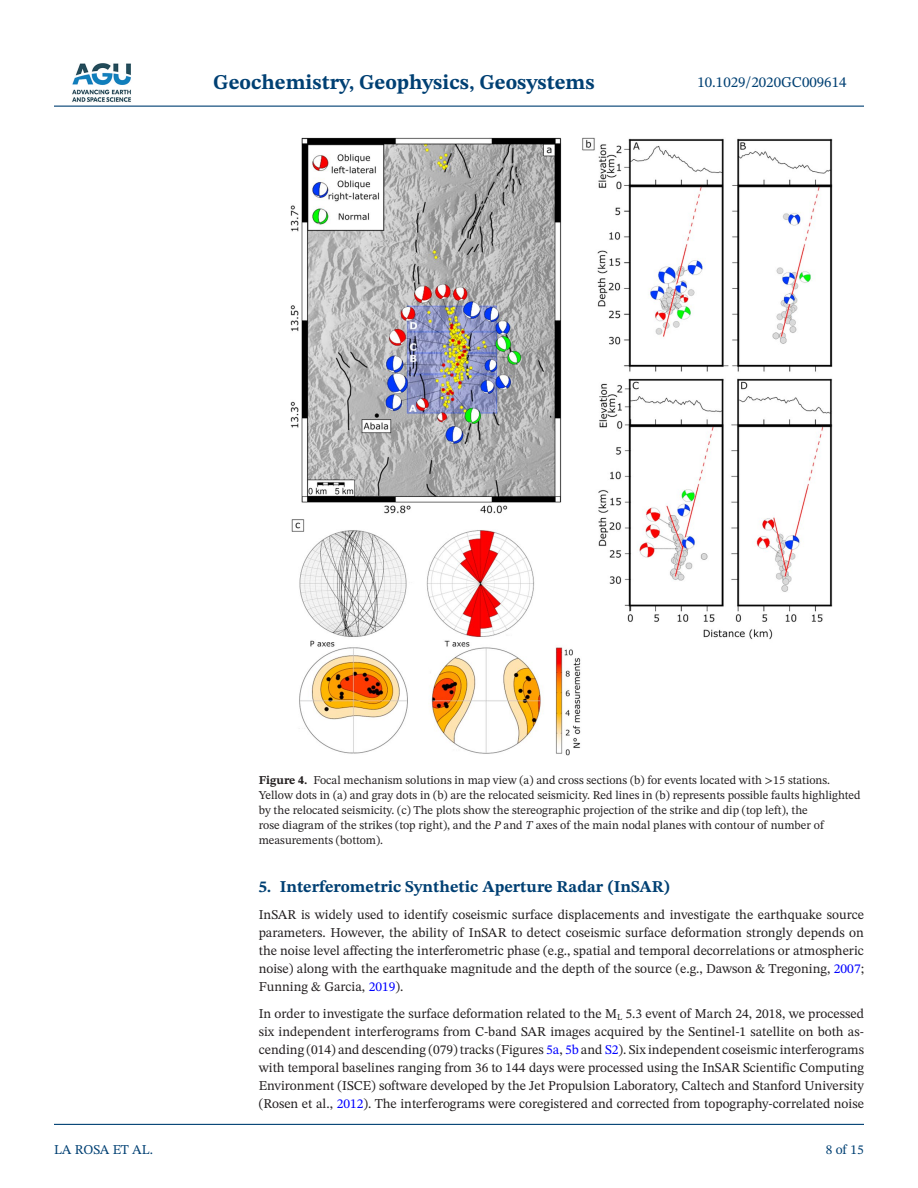
<style>
.page{position:relative;width:918px;height:1188px;background:#fff}
.page>*{position:absolute;margin:0;border:0;box-sizing:border-box;transform-origin:0 0}
.t1{font:700 21px "STIX Two Text";color:#004073}
.t2{font:700 16.5px "STIX Two Text";color:#004073}
.t3{font:15px "STIX Two Text";color:#004073}
.t4{font:13.5px/18px "STIX Two Text";color:#231f20;text-align:justify}
.t5{font:13.5px "STIX Two Text";color:#004073}
.t6{font:12px/15px "STIX Two Text";color:#231f20}
.s1{font-weight:700}
.s2{font-style:italic}
.s3{color:#00f}
</style>
<div class="page">
<hr style="left:54px;top:106px;width:810px;height:1px;background:#004073">
<hr style="left:54px;top:1124px;width:810px;height:1px;background:#004073">
<img style="left:72px;top:63px;width:59px;height:39px">
<img style="left:290px;top:137px;width:542px;height:618px">
<h1 class="t1" style="left:213px;top:67px;width:383px">Geochemistry, Geophysics, Geosystems</h1>
<p class="t3" style="left:697px;top:72px;width:151px">10.1029/2020GC009614</p>
<p class="t5" style="left:54px;top:1140px;width:101px">LA ROSA ET AL.</p>
<p class="t6" style="left:259px;top:772px;width:603px"><span class="s1">Figure 4.</span> Focal mechanism solutions in map view (a) and cross sections (b) for events located with &gt;15 stations.<br>Yellow dots in (a) and gray dots in (b) are the relocated seismicity. Red lines in (b) represents possible faults highlighted by the relocated seismicity. (c) The plots show the stereographic projection of the strike and dip (top left), the<br>rose diagram of the strikes (top right), and the <span class="s2">P</span> and <span class="s2">T</span> axes of the main nodal planes with contour of number of measurements (bottom).</p>
<p class="t2" style="left:259px;top:875px;width:413px">5. Interferometric Synthetic Aperture Radar (InSAR)</p>
<p class="t4" style="left:259px;top:906px;width:607px">InSAR is widely used to identify coseismic surface displacements and investigate the earthquake source parameters. However, the ability of InSAR to detect coseismic surface deformation strongly depends on the noise level affecting the interferometric phase (e.g., spatial and temporal decorrelations or atmospheric noise) along with the earthquake magnitude and the depth of the source (e.g., Dawson &amp; Tregoning, <span class="s3">2007</span>; Funning &amp; Garcia, <span class="s3">2019</span>).</p>
<p class="t4" style="left:259px;top:1005px;width:607px">In order to investigate the surface deformation related to the M<sub>L</sub> 5.3 event of March 24, 2018, we processed six independent interferograms from C-band SAR images acquired by the Sentinel-1 satellite on both as&shy;cending (014) and descending (079) tracks (Figures <span class="s3">5a</span>, <span class="s3">5b</span> and <span class="s3">S2</span>). Six independent coseismic interferograms with temporal baselines ranging from 36 to 144 days were processed using the InSAR Scientific Computing Environment (ISCE) software developed by the Jet Propulsion Laboratory, Caltech and Stanford University (Rosen et al., <span class="s3">2012</span>). The interferograms were coregistered and corrected from topography-correlated noise</p>
<p class="t5" style="left:826px;top:1140px;width:40px">8 of 15</p>
</div>
